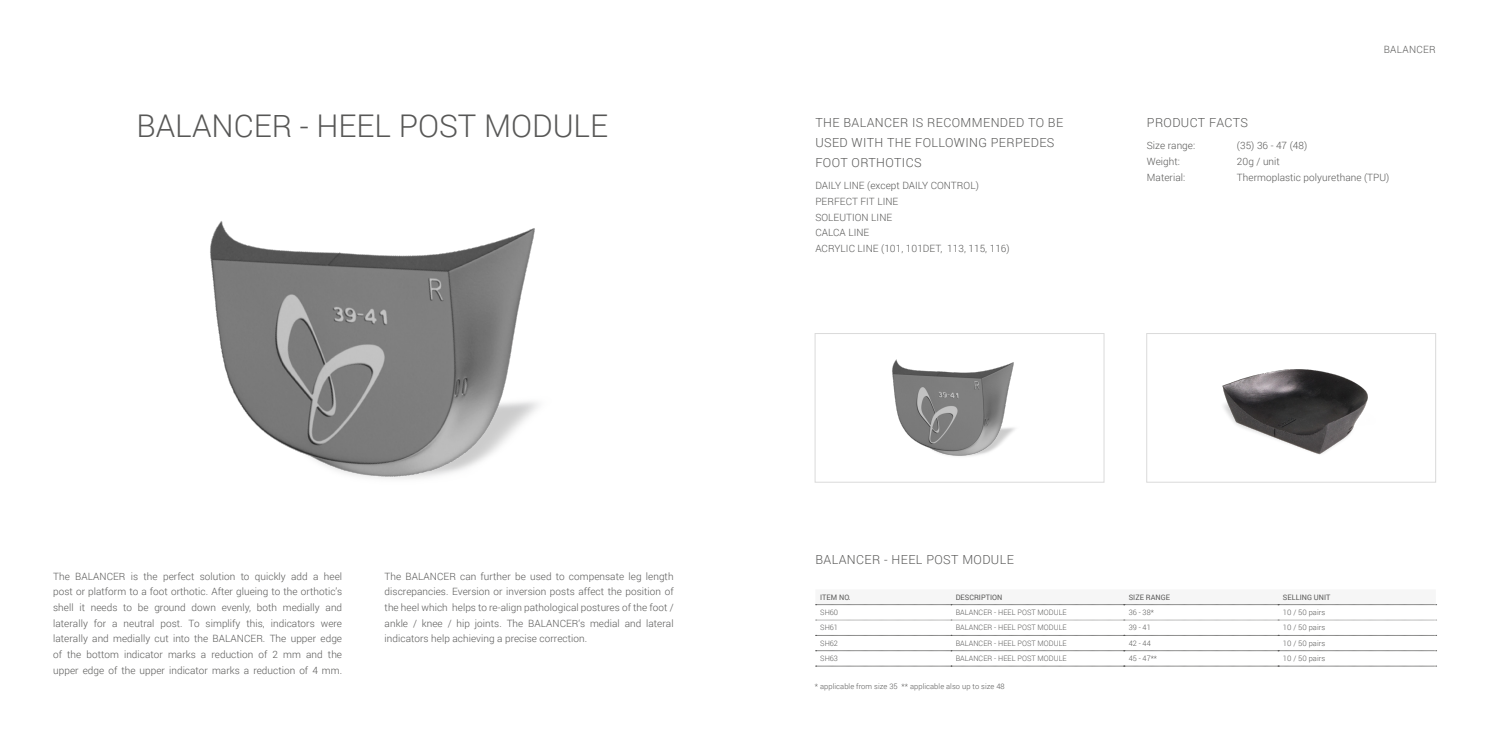
<style>
.page{position:relative;width:1489px;height:745px;background:#fff}
.page>*{position:absolute;margin:0;border:0;box-sizing:border-box;transform-origin:0 0}
.t1{font:300 31.25px "Roboto";color:#575756}
.t2{font:300 12.5px/20px "Roboto";letter-spacing:.03em;color:#575756}
.t3{font:300 10px/15.6px "Roboto";letter-spacing:.005em;color:#575756;text-align:justify}
.t4{font:300 10px "Roboto";letter-spacing:.03em;color:#575756}
.t5{font:300 7.5px "Roboto";letter-spacing:.005em;color:#575756}
.t6{font:7.5px "Roboto";letter-spacing:.005em;color:#575756}
</style>
<div class="page">
<img style="left:892px;top:359px;width:123px;height:97px">
<div style="left:814px;top:333px;width:290px;height:149px;border:1px solid #dadada"></div>
<img style="left:1222px;top:369px;width:146px;height:86px">
<div style="left:1146px;top:333px;width:289px;height:149px;border:1px solid #dadada"></div>
<svg style="left:815px;top:604px;width:621px;height:1px"></svg>
<svg style="left:815px;top:650px;width:621px;height:1px"></svg>
<svg style="left:815px;top:665px;width:621px;height:1px"></svg>
<svg style="left:815px;top:619px;width:621px;height:1px"></svg>
<img style="left:210px;top:221px;width:329px;height:258px">
<h1 class="t1" style="left:136px;top:104px;width:473px">BALANCER - HEEL POST MODULE</h1>
<p class="t3" style="left:53px;top:567px;width:290px">The BALANCER is the perfect solution to quickly add a heel post or platform to a foot orthotic. After glueing to the orthotic’s shell it needs to be ground down evenly, both medially and laterally for a neutral post. To simplify this, indicators were laterally and medially cut into the BALANCER. The upper edge of the bottom indicator marks a reduction of 2 mm and the upper edge of the upper indicator marks a reduction of 4 mm.</p>
<p class="t3" style="left:384px;top:567px;width:290px">The BALANCER can further be used to compensate leg length discrepancies. Eversion or inversion posts affect the position of the heel which helps to re-align pathological postures of the foot / ankle / knee / hip joints. The BALANCER‘s medial and lateral indicators help achieving a precise correction.</p>
<p class="t2" style="left:815px;top:112px;width:249px">THE BALANCER IS RECOMMENDED TO BE<br>USED WITH THE FOLLOWING PERPEDES<br>FOOT ORTHOTICS</p>
<p class="t3" style="left:815px;top:177px;width:196px;text-align:left">DAILY LINE (except DAILY CONTROL)<br>PERFECT FIT LINE<br>SOLEUTION LINE<br>CALCA LINE<br>ACRYLIC LINE (101, 101DET, 113, 115, 116)</p>
<p class="t4" style="left:1383px;top:43px;width:54px">BALANCER</p>
<p class="t2" style="left:1146px;top:112px;width:102px">PRODUCT FACTS</p>
<p class="t3" style="left:1146px;top:137px;width:50px">Size range:</p>
<p class="t3" style="left:1236px;top:137px;width:72px">(35) 36 - 47 (48)</p>
<p class="t3" style="left:1146px;top:153px;width:35px">Weight:</p>
<p class="t3" style="left:1236px;top:153px;width:44px">20g / unit</p>
<p class="t3" style="left:1146px;top:169px;width:40px">Material:</p>
<p class="t3" style="left:1236px;top:169px;width:154px">Thermoplastic polyurethane (TPU)</p>
<p class="t2" style="left:815px;top:548px;width:200px">BALANCER - HEEL POST MODULE</p>
<p class="t6" style="left:820px;top:591px;width:32px">ITEM NO.</p>
<p class="t6" style="left:955px;top:591px;width:48px">DESCRIPTION</p>
<p class="t6" style="left:1128px;top:591px;width:43px">SIZE RANGE</p>
<p class="t6" style="left:1282px;top:591px;width:49px">SELLING UNIT</p>
<p class="t5" style="left:820px;top:606px;width:19px">SH60</p>
<p class="t5" style="left:955px;top:606px;width:113px">BALANCER - HEEL POST MODULE</p>
<p class="t5" style="left:1128px;top:606px;width:27px">36 - 38*</p>
<p class="t5" style="left:1282px;top:606px;width:44px">10 / 50 pairs</p>
<p class="t5" style="left:820px;top:622px;width:19px">SH61</p>
<p class="t5" style="left:955px;top:622px;width:113px">BALANCER - HEEL POST MODULE</p>
<p class="t5" style="left:1128px;top:622px;width:24px">39 - 41</p>
<p class="t5" style="left:1282px;top:622px;width:44px">10 / 50 pairs</p>
<p class="t5" style="left:820px;top:637px;width:19px">SH62</p>
<p class="t5" style="left:955px;top:637px;width:113px">BALANCER - HEEL POST MODULE</p>
<p class="t5" style="left:1128px;top:637px;width:24px">42 - 44</p>
<p class="t5" style="left:1282px;top:637px;width:44px">10 / 50 pairs</p>
<p class="t5" style="left:820px;top:652px;width:19px">SH63</p>
<p class="t5" style="left:955px;top:652px;width:113px">BALANCER - HEEL POST MODULE</p>
<p class="t5" style="left:1128px;top:652px;width:30px">45 - 47**</p>
<p class="t5" style="left:1282px;top:652px;width:44px">10 / 50 pairs</p>
<p class="t5" style="left:814px;top:680px;width:191px">* applicable from size 35 ** applicable also up to size 48</p>
</div>
